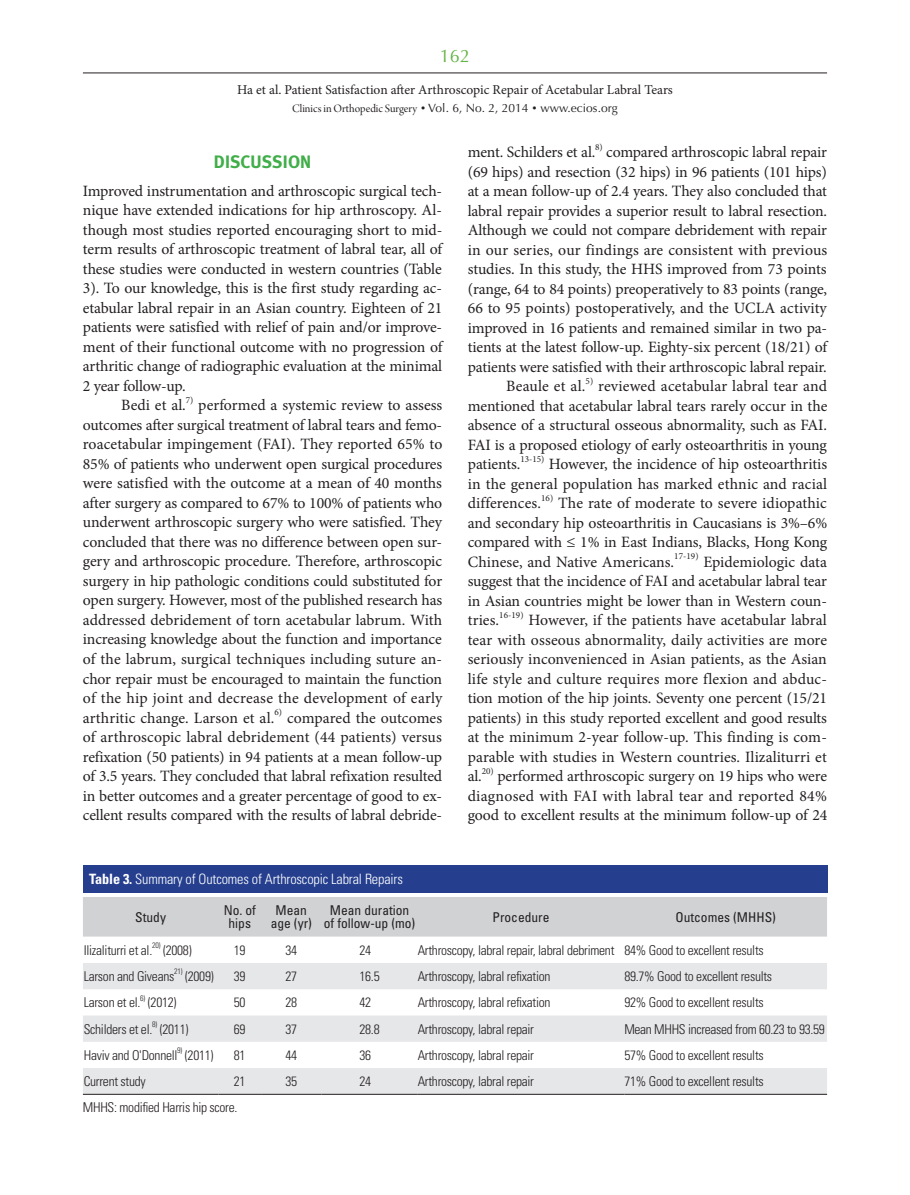
<style>
.page{position:relative;width:910px;height:1195px;background:#fff}
.page>*{position:absolute;margin:0;border:0;box-sizing:border-box;transform-origin:0 0}
.서론{font:700 18px "Meta Plus";letter-spacing:-.01em;color:#40ae49}
.t1{font:18px "Optima LT Std";color:#63b445}
.본문{font:15.75px/19.5px "Minion Pro";letter-spacing:-.005em;color:#231f20;text-align:justify}
.본문-첫문단{font:15.75px/19.5px "Minion Pro";letter-spacing:-.01em;color:#231f20;text-align:justify}
.본문-2{font:15.75px "Minion Pro";letter-spacing:.015em;color:#231f20}
.표_제목{font:300 condensed 14.25px "Univers";letter-spacing:-.01em;color:#fff}
.표_본문{font:300 condensed 13.5px "Univers";letter-spacing:-.02em;color:#231f20}
.표_1_Line{font:condensed 13.5px/13.5px "Univers";color:#231f20;text-align:center}
.t2{font:13.5px "Minion Pro";color:#231f20}
.t3{font:12px "Optima LT Std";color:#231f20}
.본문-3{font:9.15px "Minion Pro";letter-spacing:.005em;color:#231f20}
.표_본문-2{font:300 condensed 7.8px "Univers";color:#231f20}
.s1{font-family:"Arno Pro Display"}
.s2{font-size:9px}
.s3{font-weight:700}
</style>
<div class="page">
<hr style="left:83px;top:73px;width:744px;height:1px;background:#231f20">
<div style="left:83px;top:865px;width:744px;height:27px;background:#253f8e"></div>
<div style="left:83px;top:897px;width:744px;height:40px;background:#d1d2d4"></div>
<svg style="left:83px;top:963px;width:744px;height:131px;fill:#e6e7e9"></svg>
<hr style="left:83px;top:1094px;width:135px;height:1px;background:#231f20">
<hr style="left:218px;top:1094px;width:43px;height:1px;background:#231f20">
<hr style="left:261px;top:1094px;width:60px;height:1px;background:#231f20">
<hr style="left:321px;top:1094px;width:97px;height:1px;background:#231f20">
<hr style="left:418px;top:1094px;width:206px;height:1px;background:#231f20">
<hr style="left:624px;top:1094px;width:203px;height:1px;background:#231f20">
<p class="t1" style="left:440px;top:45px;width:32px">162</p>
<p class="t2" style="left:237px;top:80px;width:437px">Ha et al. Patient Satisfaction after Arthroscopic Repair of Acetabular Labral Tears</p>
<p class="t3" style="left:292px;top:101px;width:327px"><span class="s1">Clinics in Orthopedic Surgery</span> <span class="s2">•</span> Vol. 6, No. 2, 2014 <span class="s2">•</span> www.ecios.org</p>
<p class="서론" style="left:213px;top:151px;width:100px">DISCUSSION</p>
<p class="본문-첫문단" style="left:83px;top:181px;width:361px">Improved instrumentation and arthroscopic surgical tech&shy;nique have extended indications for hip arthroscopy. Al&shy;though most studies reported encouraging short to mid&shy;term results of arthroscopic treatment of labral tear, all of these studies were conducted in western countries (Table 3). To our knowledge, this is the first study regarding ac&shy;etabular labral repair in an Asian country. Eighteen of 21 patients were satisfied with relief of pain and/or improve&shy;ment of their functional outcome with no progression of arthritic change of radiographic evaluation at the minimal 2 year follow-up.</p>
<p class="본문" style="left:121px;top:396px;width:66px">Bedi et al.</p>
<p class="본문-3" style="left:186px;top:394px;width:9px">7)</p>
<p class="본문" style="left:468px;top:142px;width:129px">ment. Schilders et al.</p>
<p class="본문-3" style="left:595px;top:141px;width:9px">8)</p>
<p class="본문" style="left:468px;top:142px;width:361px;text-indent:138px">compared arthroscopic labral repair (69 hips) and resection (32 hips) in 96 patients (101 hips) at a mean follow-up of 2.4 years. They also concluded that labral repair provides a superior result to labral resection.<br>Although we could not compare debridement with repair in our series, our findings are consistent with previous studies. In this study, the HHS improved from 73 points (range, 64 to 84 points) preoperatively to 83 points (range, 66 to 95 points) postoperatively, and the UCLA activity improved in 16 patients and remained similar in two pa&shy;tients at the latest follow-up. Eighty-six percent (18/21) of patients were satisfied with their arthroscopic labral repair.</p>
<p class="본문-2" style="left:506px;top:376px;width:81px">Beaule et al.</p>
<p class="본문-3" style="left:586px;top:375px;width:9px">5)</p>
<p class="본문" style="left:468px;top:376px;width:361px;text-indent:130px">reviewed acetabular labral tear and mentioned that acetabular labral tears rarely occur in the absence of a structural osseous abnormality, such as FAI.<br>FAI is a proposed etiology of early osteoarthritis in young patients.</p>
<p class="본문" style="left:83px;top:396px;width:361px;text-indent:115px">performed a systemic review to assess outcomes after surgical treatment of labral tears and femo&shy;roacetabular impingement (FAI). They reported 65% to 85% of patients who underwent open surgical procedures were satisfied with the outcome at a mean of 40 months after surgery as compared to 67% to 100% of patients who underwent arthroscopic surgery who were satisfied. They concluded that there was no difference between open sur&shy;gery and arthroscopic procedure. Therefore, arthroscopic surgery in hip pathologic conditions could substituted for open surgery. However, most of the published research has addressed debridement of torn acetabular labrum. With increasing knowledge about the function and importance of the labrum, surgical techniques including suture an&shy;chor repair must be encouraged to maintain the function of the hip joint and decrease the development of early arthritic change. Larson et al.</p>
<p class="본문-3" style="left:520px;top:453px;width:25px">13-15)</p>
<p class="본문" style="left:468px;top:454px;width:361px;text-indent:81px">However, the incidence of hip osteoarthritis in the general population has marked ethnic and racial differences.</p>
<p class="본문-3" style="left:541px;top:492px;width:14px">16)</p>
<p class="본문" style="left:468px;top:493px;width:361px;text-indent:90px">The rate of moderate to severe idiopathic and secondary hip osteoarthritis in Caucasians is 3%–6% compared with ≤ 1% in East Indians, Blacks, Hong Kong Chinese, and Native Americans.</p>
<p class="본문-3" style="left:674px;top:550px;width:26px">17-19)</p>
<p class="본문" style="left:468px;top:552px;width:361px;text-indent:236px">Epidemiologic data suggest that the incidence of FAI and acetabular labral tear in Asian countries might be lower than in Western coun&shy;tries.</p>
<p class="본문-3" style="left:499px;top:609px;width:26px">16-19)</p>
<p class="본문" style="left:468px;top:610px;width:361px;text-indent:61px">However, if the patients have acetabular labral tear with osseous abnormality, daily activities are more seriously inconvenienced in Asian patients, as the Asian life style and culture requires more flexion and abduc&shy;tion motion of the hip joints. Seventy one percent (15/21 patients) in this study reported excellent and good results at the minimum 2-year follow-up. This finding is com&shy;parable with studies in Western countries. Ilizaliturri et al.</p>
<p class="본문-3" style="left:274px;top:706px;width:9px">6)</p>
<p class="본문" style="left:83px;top:708px;width:361px;text-indent:204px">compared the outcomes of arthroscopic labral debridement (44 patients) versus refixation (50 patients) in 94 patients at a mean follow-up of 3.5 years. They concluded that labral refixation resulted in better outcomes and a greater percentage of good to ex&shy;cellent results compared with the results of labral debride-</p>
<p class="본문-3" style="left:482px;top:765px;width:13px">20)</p>
<p class="본문" style="left:468px;top:766px;width:361px;text-indent:30px">performed arthroscopic surgery on 19 hips who were diagnosed with FAI with labral tear and reported 84% good to excellent results at the minimum follow-up of 24</p>
<p class="표_제목" style="left:89px;top:870px;width:315px"><span class="s3">Table 3.</span> Summary of Outcomes of Arthroscopic Labral Repairs</p>
<p class="표_1_Line" style="left:135px;top:910px;width:32px">Study</p>
<p class="표_1_Line" style="left:224px;top:903px;width:34px">No. of hips</p>
<p class="표_1_Line" style="left:271px;top:903px;width:43px">Mean age (yr)</p>
<p class="표_1_Line" style="left:324px;top:903px;width:93px">Mean duration of follow-up (mo)</p>
<p class="표_1_Line" style="left:493px;top:910px;width:58px">Procedure</p>
<p class="표_1_Line" style="left:675px;top:910px;width:102px">Outcomes (MHHS)</p>
<p class="표_본문" style="left:84px;top:942px;width:70px">Ilizaliturri et al.</p>
<p class="표_본문-2" style="left:152px;top:941px;width:10px">20)</p>
<p class="표_본문" style="left:163px;top:942px;width:30px">(2008)</p>
<p class="표_본문" style="left:234px;top:942px;width:13px">19</p>
<p class="표_본문" style="left:285px;top:942px;width:13px">34</p>
<p class="표_본문" style="left:360px;top:942px;width:13px">24</p>
<p class="표_본문" style="left:418px;top:942px;width:198px">Arthroscopy, labral repair, labral debriment</p>
<p class="표_본문" style="left:624px;top:942px;width:141px">84% Good to excellent results</p>
<p class="표_본문" style="left:84px;top:968px;width:92px">Larson and Giveans</p>
<p class="표_본문-2" style="left:174px;top:967px;width:10px">21)</p>
<p class="표_본문" style="left:185px;top:968px;width:30px">(2009)</p>
<p class="표_본문" style="left:234px;top:968px;width:13px">39</p>
<p class="표_본문" style="left:285px;top:968px;width:13px">27</p>
<p class="표_본문" style="left:360px;top:968px;width:22px">16.5</p>
<p class="표_본문" style="left:418px;top:968px;width:134px">Arthroscopy, labral refixation</p>
<p class="표_본문" style="left:624px;top:968px;width:149px">89.7% Good to excellent results</p>
<p class="표_본문" style="left:84px;top:994px;width:58px">Larson et el.</p>
<p class="표_본문-2" style="left:140px;top:993px;width:7px">6)</p>
<p class="표_본문" style="left:148px;top:994px;width:30px">(2012)</p>
<p class="표_본문" style="left:234px;top:994px;width:13px">50</p>
<p class="표_본문" style="left:285px;top:994px;width:13px">28</p>
<p class="표_본문" style="left:360px;top:994px;width:13px">42</p>
<p class="표_본문" style="left:418px;top:994px;width:134px">Arthroscopy, labral refixation</p>
<p class="표_본문" style="left:624px;top:994px;width:141px">92% Good to excellent results</p>
<p class="표_본문" style="left:84px;top:1021px;width:70px">Schilders et el.</p>
<p class="표_본문-2" style="left:152px;top:1019px;width:7px">8)</p>
<p class="표_본문" style="left:160px;top:1021px;width:30px">(2011)</p>
<p class="표_본문" style="left:234px;top:1021px;width:13px">69</p>
<p class="표_본문" style="left:285px;top:1021px;width:13px">37</p>
<p class="표_본문" style="left:360px;top:1021px;width:22px">28.8</p>
<p class="표_본문" style="left:418px;top:1021px;width:118px">Arthroscopy, labral repair</p>
<p class="표_본문" style="left:624px;top:1021px;width:202px">Mean MHHS increased from 60.23 to 93.59</p>
<p class="표_본문" style="left:84px;top:1047px;width:95px">Haviv and O'Donnell</p>
<p class="표_본문-2" style="left:177px;top:1046px;width:7px">9)</p>
<p class="표_본문" style="left:185px;top:1047px;width:30px">(2011)</p>
<p class="표_본문" style="left:234px;top:1047px;width:13px">81</p>
<p class="표_본문" style="left:285px;top:1047px;width:13px">44</p>
<p class="표_본문" style="left:360px;top:1047px;width:13px">36</p>
<p class="표_본문" style="left:418px;top:1047px;width:118px">Arthroscopy, labral repair</p>
<p class="표_본문" style="left:624px;top:1047px;width:141px">57% Good to excellent results</p>
<p class="표_본문" style="left:84px;top:1073px;width:63px">Current study</p>
<p class="표_본문" style="left:234px;top:1073px;width:13px">21</p>
<p class="표_본문" style="left:285px;top:1073px;width:13px">35</p>
<p class="표_본문" style="left:360px;top:1073px;width:13px">24</p>
<p class="표_본문" style="left:418px;top:1073px;width:118px">Arthroscopy, labral repair</p>
<p class="표_본문" style="left:624px;top:1073px;width:141px">71% Good to excellent results</p>
<p class="표_본문" style="left:83px;top:1099px;width:156px">MHHS: modified Harris hip score.</p>
</div>
